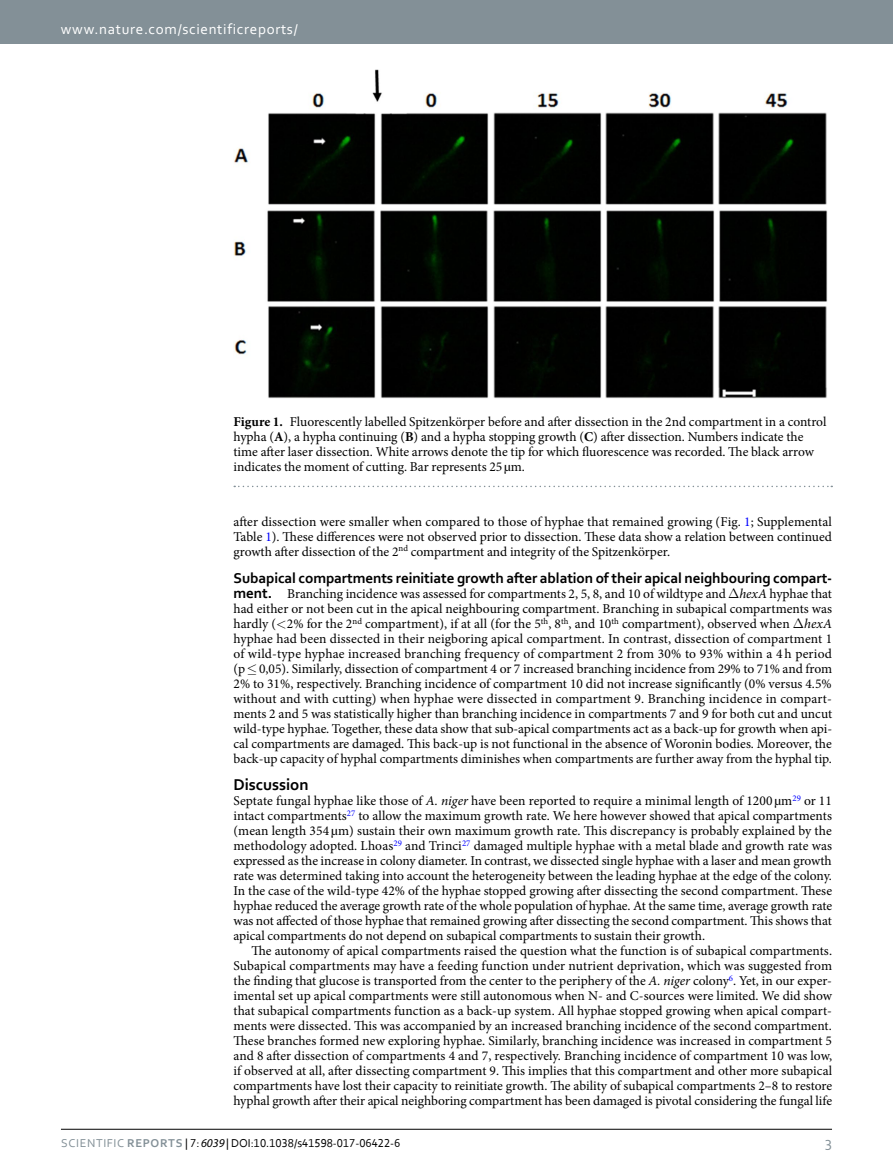
<style>
.page{position:relative;width:893px;height:1174px;background:#fff}
.page>*{position:absolute;margin:0;border:0;box-sizing:border-box;transform-origin:0 0}
.t1{font:16.5px "Corbel Bold 2";color:#000}
.t2{font:15px "Corbel Bold 2";letter-spacing:-.005em;color:#000}
.t3{font:15px "Corbel 2";letter-spacing:.045em;color:#fff}
.t4{font:15px "Corbel 2";color:#839097}
.t5{font:13.5px/15px "Minion Pro";letter-spacing:-.005em;color:#000;text-align:justify}
.t6{font:12px "Corbel";color:#000}
.s1{font-weight:700}
.s2{font-family:"STIX General"}
.s3{color:#00f}
.s4{font-family:"Corbel Bold 2";font-size:15px}
.s5{font-style:italic}
.s6{font-family:"Corbel 2";color:#839097}
.s7{font-family:"Corbel Bold 2";color:#839097}
.s8{font-family:"Myriad Pro";font-style:italic}
</style>
<div class="page">
<div style="left:0;top:0;width:893px;height:43px;background:#839097"></div>
<hr style="left:61px;top:1129px;width:771px;height:1px;background:#000">
<img style="left:233px;top:70px;width:594px;height:328px">
<svg style="left:234px;top:485px;width:598px;height:2px"></svg>
<p class="t3" style="left:61px;top:19px;width:238px">www.nature.com/scientificreports/</p>
<p class="t5" style="left:233px;top:414px;width:594px;text-align:left"><span class="s1">Figure 1.</span> Fluorescently labelled Spitzenkörper before and after dissection in the 2nd compartment in a control hypha (<span class="s1">A</span>), a hypha continuing (<span class="s1">B</span>) and a hypha stopping growth (<span class="s1">C</span>) after dissection. Numbers indicate the time after laser dissection. White arrows denote the tip for which fluorescence was recorded. The black arrow indicates the moment of cutting. Bar represents 25 <span class="s2">µ</span>m.</p>
<p class="t5" style="left:233px;top:514px;width:600px">after dissection were smaller when compared to those of hyphae that remained growing (Fig. <span class="s3">1</span>; Supplemental Table <span class="s3">1</span>). These differences were not observed prior to dissection. These data show a relation between continued growth after dissection of the 2<sup>nd</sup> compartment and integrity of the Spitzenkörper.</p>
<p class="t2" style="left:233px;top:569px;width:600px">Subapical compartments reinitiate growth after ablation of their apical neighbouring compart-</p>
<p class="t5" style="left:233px;top:586px;width:600px"><span class="s4">ment.</span> Branching incidence was assessed for compartments 2, 5, 8, and 10 of wildtype and <span class="s5">hexA</span> hyphae that had either or not been cut in the apical neighbouring compartment. Branching in subapical compartments was hardly ( 2% for the 2<sup>nd</sup> compartment), if at all (for the 5<sup>th</sup>, 8<sup>th</sup>, and 10<sup>th</sup> compartment), observed when <span class="s5">hexA </span>hyphae had been dissected in their neigboring apical compartment. In contrast, dissection of compartment 1 of wild-type hyphae increased branching frequency of compartment 2 from 30% to 93% within a 4 h period (p≤0,05). Similarly, dissection of compartment 4 or 7 increased branching incidence from 29% to 71% and from 2% to 31%, respectively. Branching incidence of compartment 10 did not increase significantly (0% versus 4.5% without and with cutting) when hyphae were dissected in compartment 9. Branching incidence in compart&shy;ments 2 and 5 was statistically higher than branching incidence in compartments 7 and 9 for both cut and uncut wild-type hyphae. Together, these data show that sub-apical compartments act as a back-up for growth when api&shy;cal compartments are damaged. This back-up is not functional in the absence of Woronin bodies. Moreover, the back-up capacity of hyphal compartments diminishes when compartments are further away from the hyphal tip.</p>
<p class="t1" style="left:233px;top:774px;width:77px">Discussion</p>
<p class="t5" style="left:233px;top:793px;width:600px">Septate fungal hyphae like those of <span class="s5">A. niger</span> have been reported to require a minimal length of 1200 <span class="s2">µ</span>m<sup>29</sup> or 11 intact compartments<sup>27</sup> to allow the maximum growth rate. We here however showed that apical compartments (mean length 354 <span class="s2">µ</span>m) sustain their own maximum growth rate. This discrepancy is probably explained by the methodology adopted. Lhoas<sup>29</sup> and Trinci<sup>27</sup> damaged multiple hyphae with a metal blade and growth rate was expressed as the increase in colony diameter. In contrast, we dissected single hyphae with a laser and mean growth rate was determined taking into account the heterogeneity between the leading hyphae at the edge of the colony.<br>In the case of the wild-type 42% of the hyphae stopped growing after dissecting the second compartment. These hyphae reduced the average growth rate of the whole population of hyphae. At the same time, average growth rate was not affected of those hyphae that remained growing after dissecting the second compartment. This shows that apical compartments do not depend on subapical compartments to sustain their growth.</p>
<p class="t5" style="left:233px;top:943px;width:600px;text-indent:18px">The autonomy of apical compartments raised the question what the function is of subapical compartments.<br>Subapical compartments may have a feeding function under nutrient deprivation, which was suggested from the finding that glucose is transported from the center to the periphery of the <span class="s5">A. niger</span> colony<sup>6</sup>. Yet, in our exper&shy;imental set up apical compartments were still autonomous when N- and C-sources were limited. We did show that subapical compartments function as a back-up system. All hyphae stopped growing when apical compart&shy;ments were dissected. This was accompanied by an increased branching incidence of the second compartment.<br>These branches formed new exploring hyphae. Similarly, branching incidence was increased in compartment 5 and 8 after dissection of compartments 4 and 7, respectively. Branching incidence of compartment 10 was low, if observed at all, after dissecting compartment 9. This implies that this compartment and other more subapical compartments have lost their capacity to reinitiate growth. The ability of subapical compartments 2–8 to restore hyphal growth after their apical neighboring compartment has been damaged is pivotal considering the fungal life</p>
<p class="t6" style="left:61px;top:1135px;width:341px"><span class="s6">Scientific</span> <span class="s7">REPOrTS</span> | 7: <span class="s8">6039</span> | DOI:10.1038/s41598-017-06422-6</p>
<p class="t4" style="left:825px;top:1132px;width:8px">3</p>
</div>
